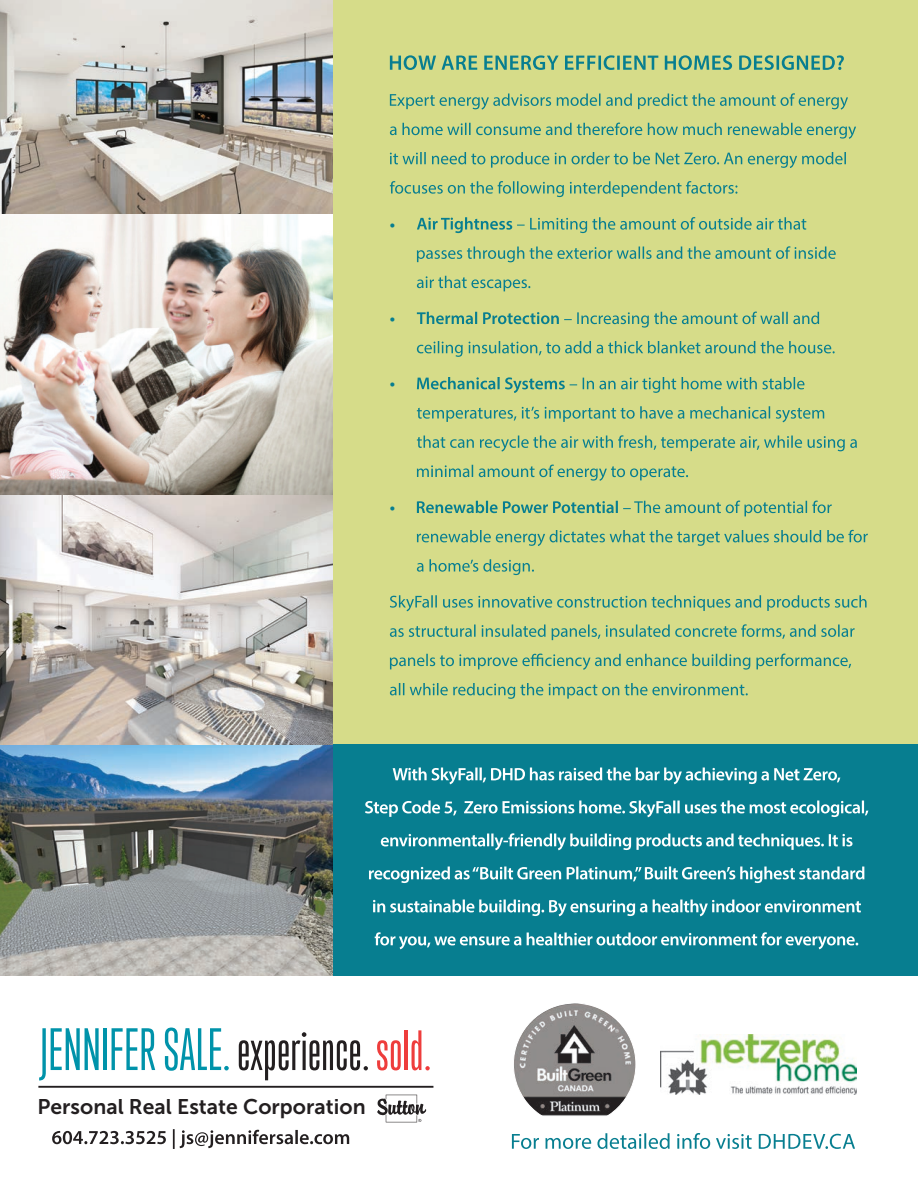
<style>
.page{position:relative;width:918px;height:1188px;background:#fff}
.page>*{position:absolute;margin:0;border:0;box-sizing:border-box;transform-origin:0 0}
.t1{font:54.6px "Trump Gothic Pro";letter-spacing:.01em;color:#0093aa}
.t2{font:21.15px "Museo Sans 700";color:#231f20}
.t3{font:600 17.25px "Myriad Pro";color:#077e90}
.s1{font-size:51.75px;color:#231f20}
.s2{font-size:51.75px;color:#ee3d3c}
</style>
<div class="page">
<div style="left:333px;top:0;width:585px;height:744px;background:#d6dc89"></div>
<div style="left:317px;top:744px;width:601px;height:231px;background:#077e90"></div>
<svg style="left:390px;top:55px;width:454px;height:15px"></svg>
<svg style="left:390px;top:93px;width:458px;height:17px"></svg>
<svg style="left:390px;top:123px;width:466px;height:16px"></svg>
<svg style="left:390px;top:152px;width:456px;height:16px"></svg>
<svg style="left:390px;top:181px;width:347px;height:16px"></svg>
<svg style="left:417px;top:217px;width:389px;height:16px"></svg>
<svg style="left:417px;top:246px;width:419px;height:16px"></svg>
<svg style="left:417px;top:276px;width:113px;height:15px"></svg>
<svg style="left:417px;top:312px;width:402px;height:16px"></svg>
<svg style="left:417px;top:341px;width:418px;height:16px"></svg>
<svg style="left:417px;top:377px;width:387px;height:16px"></svg>
<svg style="left:417px;top:406px;width:407px;height:16px"></svg>
<svg style="left:417px;top:435px;width:440px;height:17px"></svg>
<svg style="left:417px;top:465px;width:271px;height:16px"></svg>
<svg style="left:417px;top:501px;width:415px;height:15px"></svg>
<svg style="left:417px;top:530px;width:451px;height:16px"></svg>
<svg style="left:417px;top:559px;width:117px;height:16px"></svg>
<svg style="left:390px;top:595px;width:477px;height:16px"></svg>
<svg style="left:390px;top:624px;width:465px;height:16px"></svg>
<svg style="left:390px;top:654px;width:461px;height:16px"></svg>
<svg style="left:390px;top:683px;width:358px;height:16px"></svg>
<img style="left:0;top:744px;width:333px;height:231px">
<img style="left:0;top:0;width:333px;height:744px">
<svg style="left:375px;top:932px;width:483px;height:17px"></svg>
<svg style="left:373px;top:900px;width:488px;height:16px"></svg>
<svg style="left:369px;top:867px;width:495px;height:16px"></svg>
<svg style="left:381px;top:833px;width:472px;height:17px"></svg>
<svg style="left:365px;top:801px;width:503px;height:16px"></svg>
<svg style="left:393px;top:768px;width:447px;height:16px"></svg>
<svg style="left:52px;top:1129px;width:297px;height:20px"></svg>
<hr style="left:38px;top:1086px;width:395px;height:2px;background:#231f20">
<svg style="left:377px;top:1095px;width:49px;height:27px"></svg>
<svg style="left:512px;top:1133px;width:343px;height:16px"></svg>
<img style="left:661px;top:1034px;width:196px;height:60px">
<img style="left:513px;top:1003px;width:123px;height:123px;border-radius:61px">
<p class="t3" style="left:390px;top:213px;width:7px">•</p>
<p class="t3" style="left:390px;top:307px;width:7px">•</p>
<p class="t3" style="left:390px;top:372px;width:7px">•</p>
<p class="t3" style="left:390px;top:496px;width:7px">•</p>
<p class="t1" style="left:40px;top:1018px;width:393px">JENNIFER SALE. <span class="s1">experience.</span> <span class="s2">sold.</span></p>
<p class="t2" style="left:37px;top:1095px;width:330px">Personal Real Estate Corporation</p>
</div>
